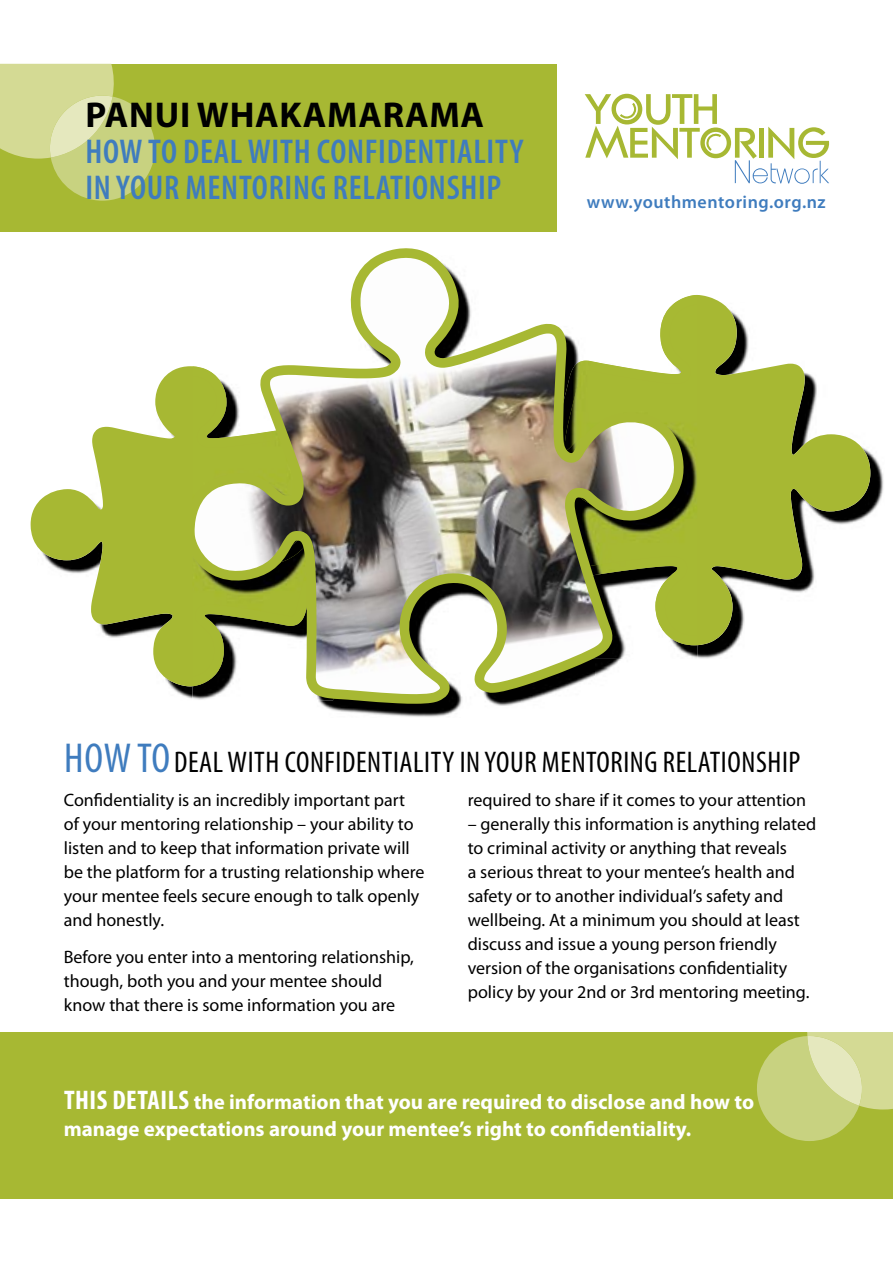
<style>
.page{position:relative;width:893px;height:1263px;background:#fff}
.page>*{position:absolute;margin:0;border:0;box-sizing:border-box;transform-origin:0 0}
.t1{font:700 36px "Myriad Pro";letter-spacing:.02em;color:#000}
.t2{font:600 condensed 34.5px/36px "Myriad Pro";letter-spacing:.02em;color:#3f7cbe}
.t3{font:condensed 30px "Myriad Pro";letter-spacing:.02em;color:#000}
.t4{font:700 21px/27px "Myriad Pro";color:#fff}
.t5{font:18px/24px "Myriad Pro";color:#000}
.t6{font:600 18px "Myriad Pro";letter-spacing:.03em;color:#3f7cbe}
.s1{font-size:42px;color:#3f7cbe}
.s2{font-stretch:condensed;font-size:27px}
</style>
<div class="page">
<div style="left:0;top:64px;width:556px;height:168px;background:#a7b833"></div>
<svg style="left:31px;top:366px;width:154px;height:320px"></svg>
<img style="left:697px;top:452px;width:187px;height:207px">
<svg style="left:697px;top:295px;width:173px;height:350px;fill:#a7b833"></svg>
<img style="left:321px;top:704px;width:193px;height:13px">
<img style="left:684px;top:645px;width:13px;height:13px">
<img style="left:684px;top:295px;width:13px;height:350px">
<svg style="left:185px;top:248px;width:499px;height:456px"></svg>
<svg style="left:0;top:63px;width:155px;height:138px"></svg>
<div style="left:0;top:1032px;width:893px;height:167px;background:#a7b833"></div>
<svg style="left:757px;top:1032px;width:136px;height:109px"></svg>
<svg style="left:585px;top:94px;width:244px;height:90px"></svg>
<h1 class="t1" style="left:85px;top:95px;width:400px">PANUI WHAKAMARAMA</h1>
<h2 class="t2" style="left:85px;top:134px;width:440px">HOW TO DEAL WITH CONFIDENTIALITY<br>IN YOUR MENTORING RELATIONSHIP</h2>
<p class="t6" style="left:587px;top:192px;width:241px">www.youthmentoring.org.nz</p>
<h3 class="t3" style="left:64px;top:746px;width:738px"><span class="s1">HOW TO</span>DEAL WITH CONFIDENTIALITY IN YOUR MENTORING RELATIONSHIP</h3>
<p class="t5" style="left:64px;top:788px;width:362px">Confidentiality is an incredibly important part of your mentoring relationship – your ability to listen and to keep that information private will be the platform for a trusting relationship where your mentee feels secure enough to talk openly and honestly.</p>
<p class="t5" style="left:64px;top:945px;width:352px">Before you enter into a mentoring relationship, though, both you and your mentee should know that there is some information you are</p>
<p class="t5" style="left:468px;top:788px;width:340px">required to share if it comes to your attention</p>
<p class="t5" style="left:468px;top:812px;width:350px">– generally this information is anything related to criminal activity or anything that reveals<br>a serious threat to your mentee’s health and safety or to another individual’s safety and wellbeing. At a minimum you should at least discuss and issue a young person friendly version of the organisations confidentiality policy by your 2nd or 3rd mentoring meeting.</p>
<p class="t4" style="left:64px;top:1088px;width:692px"><span class="s2">THIS DETAILS</span> the information that you are required to disclose and how to manage expectations around your mentee’s right to confidentiality.</p>
</div>
